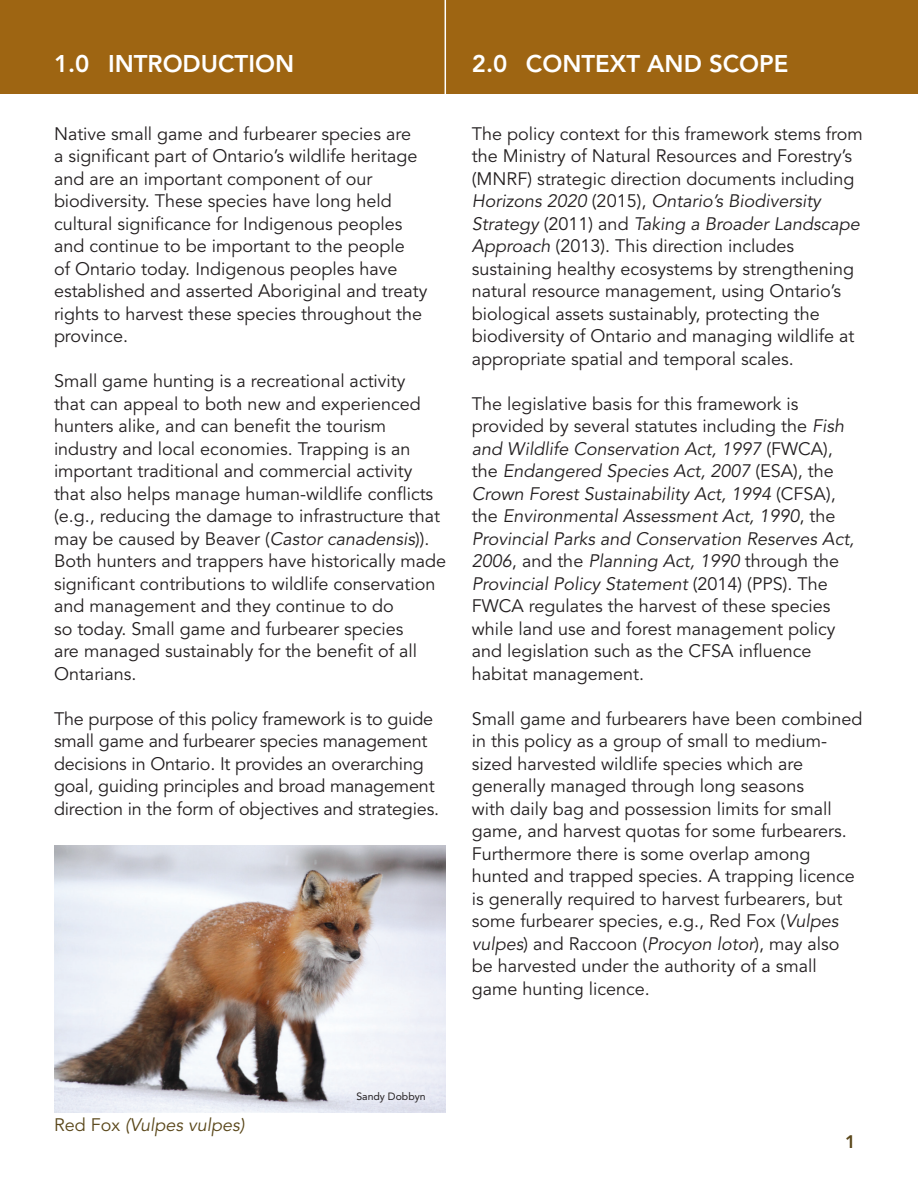
<style>
.page{position:relative;width:918px;height:1188px;background:#fff}
.page>*{position:absolute;margin:0;border:0;box-sizing:border-box;transform-origin:0 0}
.t1{font:800 24px "Avenir LT Std";color:#fff}
.t2{font:18px/22.5px "Avenir LT Std";color:#231f20}
.t3{font:italic 18px "Avenir LT Std";color:#5a471a}
.t4{font:800 18px "Avenir LT Std";color:#5a471a}
.t5{font:10.5px "Avenir LT Std";color:#231f20}
.s1{font-style:italic}
.s2{font-style:normal}
</style>
<div class="page">
<div style="left:0;top:0;width:446px;height:93px;background:#9e6512"></div>
<div style="left:446px;top:0;width:472px;height:93px;background:#9e6512"></div>
<hr style="left:445px;top:0;width:1px;height:156px;background:#fff">
<img style="left:54px;top:845px;width:392px;height:268px">
<h2 class="t1" style="left:54px;top:50px;width:242px">1.0 INTRODUCTION</h2>
<p class="t2" style="left:54px;top:123px;width:375px">Native small game and furbearer species are<br>a significant part of Ontario’s wildlife heritage and are an important component of our biodiversity. These species have long held cultural significance for Indigenous peoples and continue to be important to the people<br>of Ontario today. Indigenous peoples have established and asserted Aboriginal and treaty rights to harvest these species throughout the province.</p>
<p class="t2" style="left:54px;top:370px;width:394px">Small game hunting is a recreational activity<br>that can appeal to both new and experienced hunters alike, and can benefit the tourism industry and local economies. Trapping is an important traditional and commercial activity that also helps manage human-wildlife conflicts (e.g., reducing the damage to infrastructure that may be caused by Beaver (<span class="s1">Castor canadensis</span>)).<br>Both hunters and trappers have historically made significant contributions to wildlife conservation and management and they continue to do<br>so today. Small game and furbearer species<br>are managed sustainably for the benefit of all Ontarians.</p>
<p class="t2" style="left:54px;top:708px;width:387px">The purpose of this policy framework is to guide small game and furbearer species management decisions in Ontario. It provides an overarching goal, guiding principles and broad management direction in the form of objectives and strategies.</p>
<h2 class="t1" style="left:472px;top:50px;width:318px">2.0 CONTEXT AND SCOPE</h2>
<p class="t2" style="left:472px;top:123px;width:392px">The policy context for this framework stems from the Ministry of Natural Resources and Forestry’s (MNRF) strategic direction documents including <span class="s1">Horizons 2020</span> (2015), <span class="s1">Ontario’s Biodiversity Strategy</span> (2011) and <span class="s1">Taking a Broader Landscape Approach</span> (2013). This direction includes sustaining healthy ecosystems by strengthening natural resource management, using Ontario’s biological assets sustainably, protecting the biodiversity of Ontario and managing wildlife at appropriate spatial and temporal scales.</p>
<p class="t2" style="left:472px;top:393px;width:384px">The legislative basis for this framework is provided by several statutes including the <span class="s1">Fish and Wildlife Conservation Act, 1997</span> (FWCA), the <span class="s1">Endangered Species Act, 2007</span> (ESA), the <span class="s1">Crown Forest Sustainability Act, 1994</span> (CFSA), the <span class="s1">Environmental Assessment Act, 1990</span>, the <span class="s1">Provincial Parks and Conservation Reserves Act, 2006</span>, and the <span class="s1">Planning Act, 1990</span> through the <span class="s1">Provincial Policy Statement</span> (2014) (PPS). The FWCA regulates the harvest of these species while land use and forest management policy and legislation such as the CFSA influence habitat management.</p>
<p class="t2" style="left:472px;top:708px;width:392px">Small game and furbearers have been combined in this policy as a group of small to medium&shy;sized harvested wildlife species which are generally managed through long seasons<br>with daily bag and possession limits for small game, and harvest quotas for some furbearers.<br>Furthermore there is some overlap among hunted and trapped species. A trapping licence is generally required to harvest furbearers, but some furbearer species, e.g., Red Fox (<span class="s1">Vulpes vulpes</span>) and Raccoon (<span class="s1">Procyon lotor</span>), may also be harvested under the authority of a small game hunting licence.</p>
<p class="t3" style="left:54px;top:1115px;width:192px"><span class="s2">Red Fox</span> (Vulpes vulpes)</p>
<p class="t5" style="left:356px;top:1091px;width:71px">Sandy Dobbyn</p>
<p class="t4" style="left:845px;top:1131px;width:12px">1</p>
</div>
